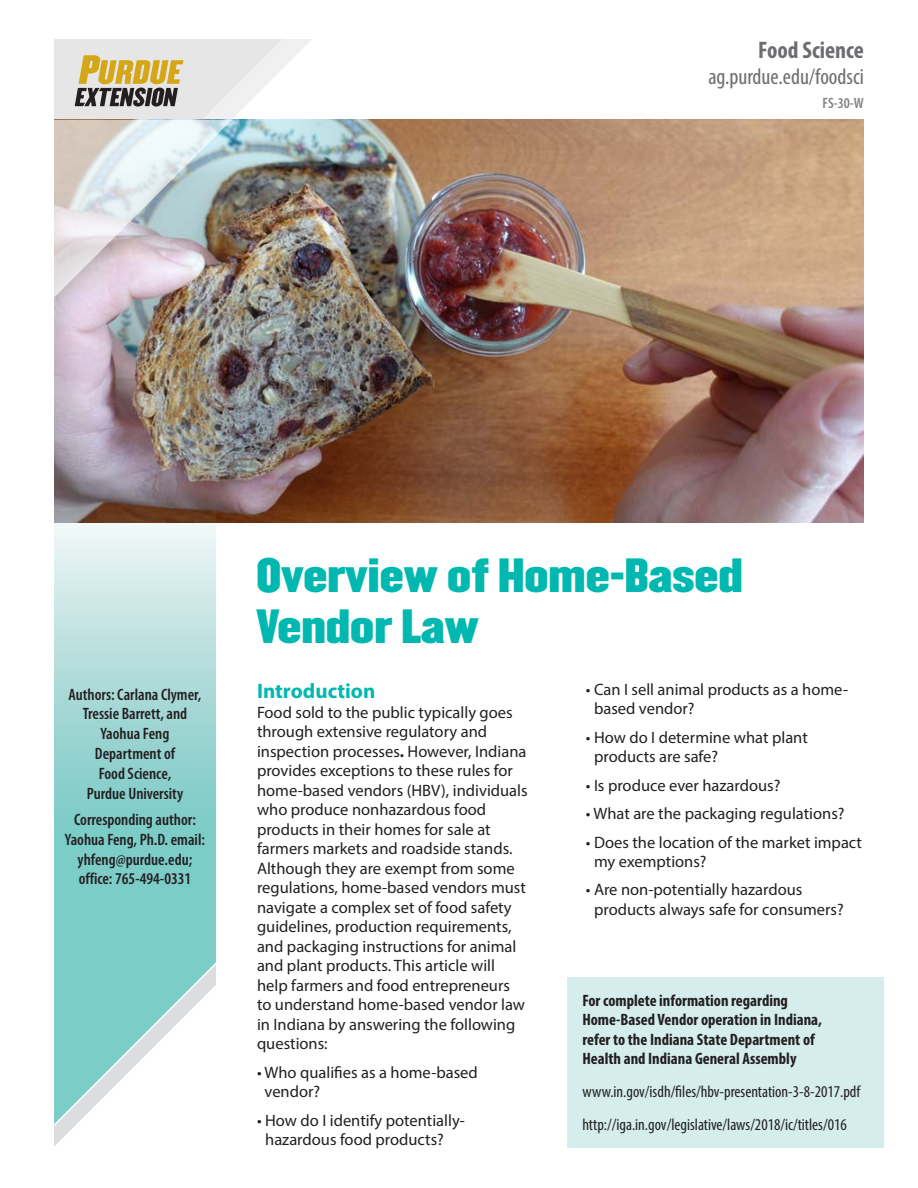
<style>
.page{position:relative;width:918px;height:1188px;background:#fff}
.page>*{position:absolute;margin:0;border:0;box-sizing:border-box;transform-origin:0 0}
.PUBLICATION_HEADING{font:42px/51px "Champion Middleweight";color:#00b8af}
.t1{font:700 condensed 24px "Myriad Pro";color:#6c6d70}
.t2{font:condensed 22.5px "Myriad Pro";color:#6c6d70}
.HEADING_1{font:700 21px "Myriad Pro";color:#00b8af}
.t3{font:16.5px/19.5px "Myriad Pro";color:#231f20}
.t4{font:600 condensed 16.5px/19.8px "Myriad Pro";color:#231f20;text-align:center}
.HEADING_2{font:700 condensed 16.5px/19.5px "Myriad Pro";color:#231f20}
.HEADING_2-2{font:condensed 16.5px "Myriad Pro";color:#231f20}
.t5{font:600 condensed 15px "Myriad Pro";color:#808285}
.s1{font-weight:700}
</style>
<div class="page">
<svg style="left:54px;top:39px;width:366px;height:81px"></svg>
<svg style="left:75px;top:55px;width:108px;height:52px;background:#b5a578"></svg>
<img style="left:216px;top:120px;width:648px;height:403px">
<svg style="left:54px;top:311px;width:162px;height:648px;background:#9fbfbd"></svg>
<svg style="left:54px;top:959px;width:162px;height:188px"></svg>
<img style="left:54px;top:120px;width:178px;height:191px">
<div style="left:567px;top:978px;width:316px;height:170px;background:#d5edec"></div>
<p class="t1" style="left:758px;top:35px;width:107px">Food Science</p>
<p class="t2" style="left:708px;top:63px;width:157px">ag.purdue.edu/foodsci</p>
<p class="t5" style="left:822px;top:95px;width:43px">FS-30-W</p>
<p class="t4" style="left:69px;top:684px;width:134px">Authors: Carlana Clymer,<br>Tressie Barrett, and<br>Yaohua Feng</p>
<p class="t4" style="left:87px;top:744px;width:98px">Department of<br>Food Science,<br>Purdue University</p>
<p class="t4" style="left:65px;top:810px;width:142px">Corresponding author:<br>Yaohua Feng, Ph.D. email: yhfeng@purdue.edu; office: 765-494-0331</p>
<p class="PUBLICATION_HEADING" style="left:256px;top:549px;width:488px">Overview of Home-Based<br>Vendor Law</p>
<p class="HEADING_1" style="left:257px;top:678px;width:120px">Introduction</p>
<p class="t3" style="left:257px;top:702px;width:272px">Food sold to the public typically goes through extensive regulatory and inspection processes<span class="s1">.</span> However, Indiana provides exceptions to these rules for home-based vendors (HBV), individuals who produce nonhazardous food products in their homes for sale at farmers markets and roadside stands.<br>Although they are exempt from some regulations, home-based vendors must navigate a complex set of food safety guidelines, production requirements, and packaging instructions for animal and plant products. This article will help farmers and food entrepreneurs to understand home-based vendor law in Indiana by answering the following questions:</p>
<p class="t3" style="left:265px;top:1062px;width:215px;text-indent:-8px">• Who qualifies as a home-based vendor?</p>
<p class="t3" style="left:265px;top:1110px;width:201px;text-indent:-8px">• How do I identify potentially&shy;hazardous food products?</p>
<p class="t3" style="left:594px;top:679px;width:256px;text-indent:-8px">• Can I sell animal products as a home&shy;based vendor?</p>
<p class="t3" style="left:594px;top:727px;width:215px;text-indent:-8px">• How do I determine what plant products are safe?</p>
<p class="t3" style="left:586px;top:775px;width:196px">• Is produce ever hazardous?</p>
<p class="t3" style="left:586px;top:804px;width:260px">• What are the packaging regulations?</p>
<p class="t3" style="left:594px;top:832px;width:269px;text-indent:-8px">• Does the location of the market impact my exemptions?</p>
<p class="t3" style="left:594px;top:880px;width:251px;text-indent:-8px">• Are non-potentially hazardous products always safe for consumers?</p>
<p class="HEADING_2" style="left:582px;top:990px;width:241px">For complete information regarding Home-Based Vendor operation in Indiana, refer to the Indiana State Department of Health and Indiana General Assembly</p>
<p class="HEADING_2-2" style="left:582px;top:1082px;width:279px">www.in.gov/isdh/files/hbv-presentation-3-8-2017.pdf</p>
<p class="HEADING_2-2" style="left:582px;top:1115px;width:266px">http://iga.in.gov/legislative/laws/2018/ic/titles/016</p>
</div>
